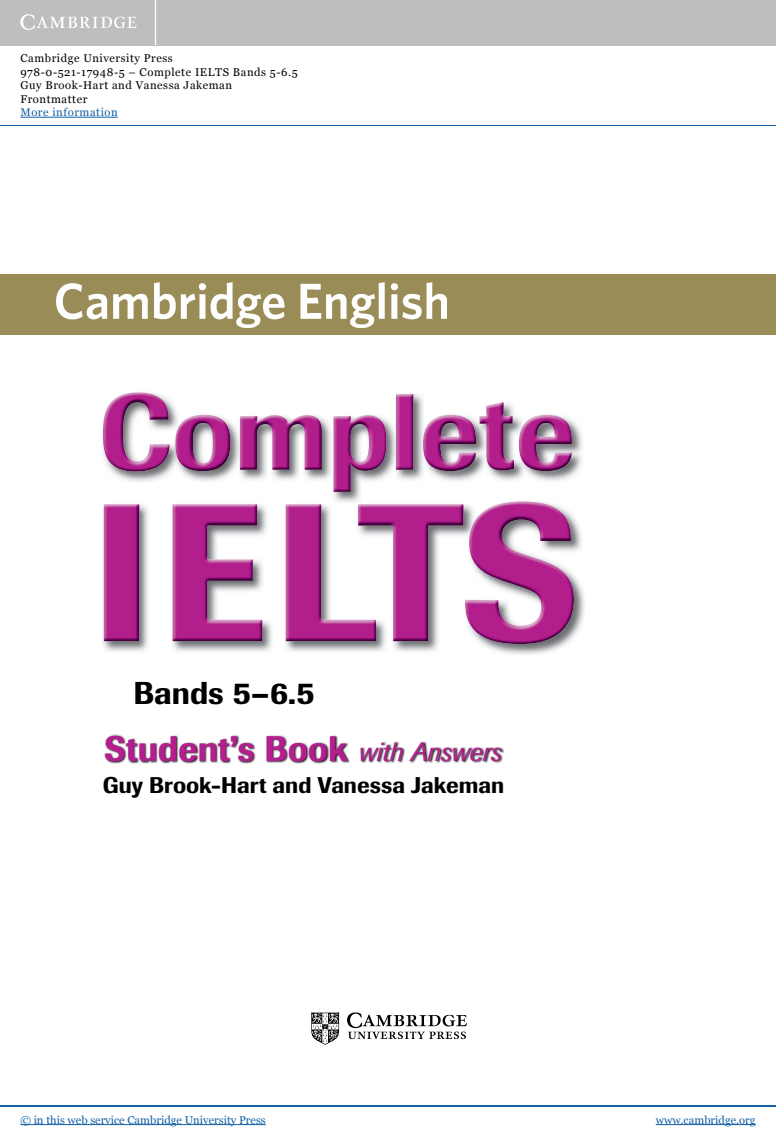
<style>
.page{position:relative;width:776px;height:1144px;background:#fff}
.page>*{position:absolute;margin:0;border:0;box-sizing:border-box;transform-origin:0 0}
.t1{font:500 35px "Imago";letter-spacing:-.005em;color:#b41e8e}
.t2{font:500 31.25px "Imago";color:#000}
.t3{font:500 22.5px "Imago";color:#000}
.t4{font:11.25px/13.4px "Georgia";letter-spacing:.05em;color:#000}
.t5{font:11.25px "Georgia";color:#115fa4}
.t6{font:11.25px "Georgia";letter-spacing:.05em;color:#115fa4}
.s1{font-weight:400;font-style:italic;font-size:26.25px}
</style>
<div class="page">
<div style="left:0;top:0;width:776px;height:45px;background:#bcbec0"></div>
<hr style="left:155px;top:0;width:1px;height:45px;background:#fff">
<svg style="left:20px;top:14px;width:117px;height:16px"></svg>
<hr style="left:20px;top:117px;width:98px;height:1px;background:#115fa4">
<hr style="left:0;top:125px;width:776px;height:1px;background:#115fa4">
<hr style="left:0;top:1104px;width:776px;height:1px;background:#115fa4">
<hr style="left:20px;top:1124px;width:246px;height:1px;background:#115fa4">
<hr style="left:656px;top:1124px;width:100px;height:1px;background:#115fa4">
<svg style="left:347px;top:1012px;width:120px;height:26px"></svg>
<svg style="left:311px;top:1012px;width:28px;height:32px"></svg>
<img style="left:105px;top:734px;width:399px;height:29px">
<img style="left:102px;top:401px;width:483px;height:254px">
<img style="left:334px;top:415px;width:52px;height:77px">
<img style="left:103px;top:392px;width:67px;height:79px">
<img style="left:519px;top:415px;width:53px;height:56px">
<img style="left:175px;top:415px;width:55px;height:56px">
<img style="left:396px;top:394px;width:118px;height:76px">
<img style="left:240px;top:415px;width:82px;height:54px">
<img style="left:504px;top:643px;width:31px;height:1px">
<img style="left:465px;top:501px;width:109px;height:142px">
<img style="left:376px;top:504px;width:87px;height:137px">
<img style="left:286px;top:504px;width:90px;height:137px">
<img style="left:104px;top:504px;width:158px;height:137px">
<div style="left:0;top:274px;width:776px;height:61px;background:#9a8c57"></div>
<img style="left:57px;top:282px;width:389px;height:45px">
<p class="t4" style="left:20px;top:52px;width:279px">Cambridge University Press<br>978-0-521-17948-5 – Complete IELTS Bands 5-6.5<br>Guy Brook-Hart and Vanessa Jakeman<br>Frontmatter</p>
<p class="t6" style="left:20px;top:105px;width:99px">More information</p>
<h2 class="t2" style="left:133px;top:674px;width:182px">Bands 5–6.5</h2>
<h1 class="t1" style="left:104px;top:727px;width:398px">Student’s Book <span class="s1">with Answers</span></h1>
<h3 class="t3" style="left:103px;top:771px;width:403px">Guy Brook-Hart and Vanessa Jakeman</h3>
<p class="t5" style="left:20px;top:1112px;width:247px">© in this web service Cambridge University Press</p>
<p class="t5" style="left:656px;top:1112px;width:101px">www.cambridge.org</p>
</div>
